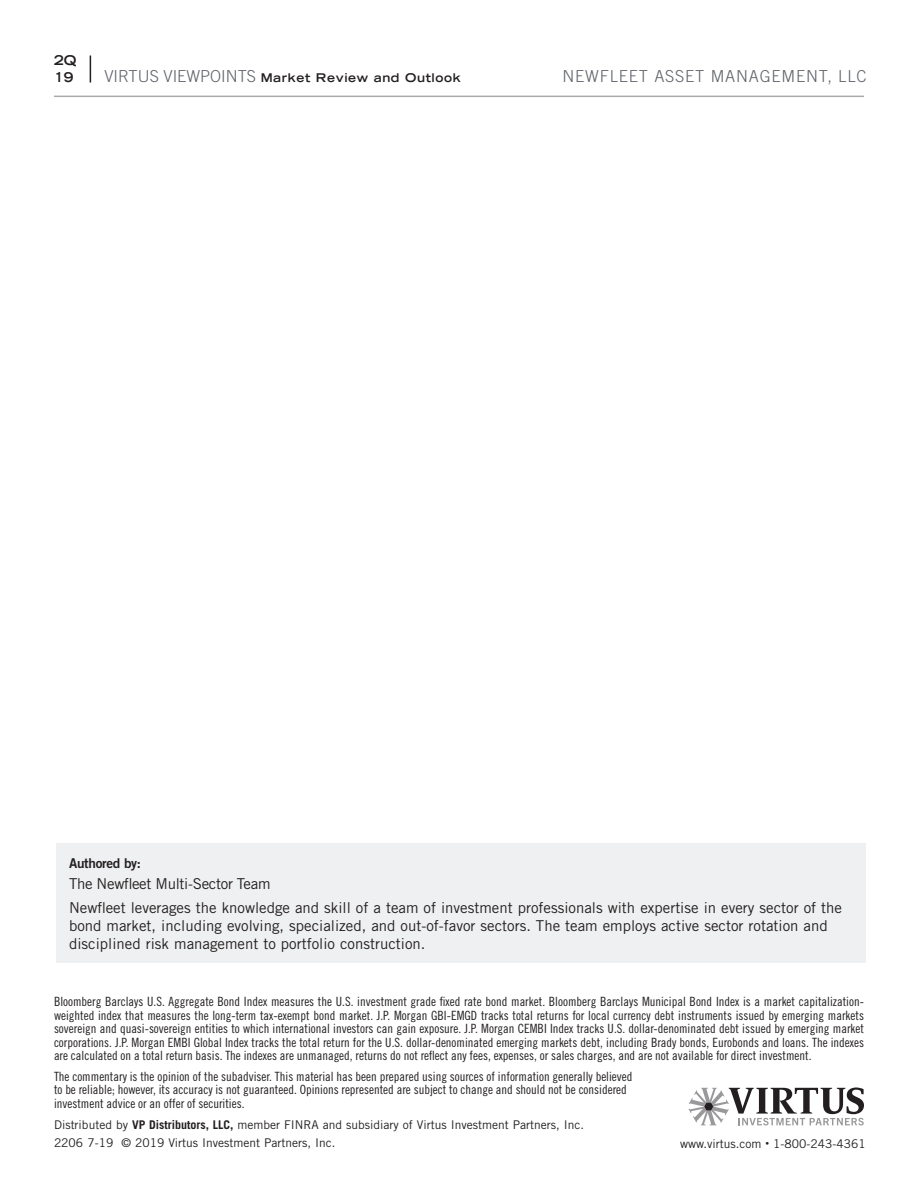
<style>
.page{position:relative;width:918px;height:1188px;background:#fff}
.page>*{position:absolute;margin:0;border:0;box-sizing:border-box;transform-origin:0 0}
.t1{font:300 16.5px "Trade Gothic LT Std";letter-spacing:.05em;color:#5f6369}
.sidebar_callout{font:15px/18px "Trade Gothic";color:#231f20}
.Body_Copy{font:15px "Trade Gothic LT Std";letter-spacing:-.02em;color:#231f20}
.Body_Copy-2{font:13.5px "Trade Gothic LT Std Bd 2";letter-spacing:-.02em;color:#231f20}
.t2{font:700 expanded 13.5px/17.1px "Trade Gothic LH";color:#231f20}
.t3{font:12.75px/13.5px "Trade Gothic Cond Eighteen";color:#231f20;text-align:justify}
.t4{font:12px "Trade Gothic";color:#231f20}
.t5{font:700 expanded 12px "Trade Gothic LH";letter-spacing:.05em;color:#231f20}
.s1{font-family:"Trade Gothic LT Std";font-weight:300;font-stretch:normal;font-size:16.5px;color:#5f6369}
.s2{font-weight:700}
.s3{font-size:7.5px}
</style>
<div class="page">
<hr style="left:54px;top:96px;width:810px;height:1px;background:#a8abac">
<svg style="left:90px;top:56px;width:1px;height:26px"></svg>
<svg style="left:689px;top:1088px;width:175px;height:37px"></svg>
<div style="left:56px;top:844px;width:810px;height:119px;background:#eff0f1"></div>
<p class="t2" style="left:54px;top:51px;width:24px">2Q<br>19</p>
<p class="t5" style="left:104px;top:70px;width:358px"><span class="s1">VIRTUS VIEWPOINTS</span> Market Review and Outlook</p>
<p class="t1" style="left:563px;top:66px;width:305px">NEWFLEET ASSET MANAGEMENT, LLC</p>
<p class="Body_Copy-2" style="left:69px;top:855px;width:74px">Authored by:</p>
<p class="Body_Copy" style="left:69px;top:874px;width:203px">The Newfleet Multi-Sector Team</p>
<p class="sidebar_callout" style="left:69px;top:899px;width:775px">Newfleet leverages the knowledge and skill of a team of investment professionals with expertise in every sector of the bond market, including evolving, specialized, and out-of-favor sectors. The team employs active sector rotation and disciplined risk management to portfolio construction.</p>
<p class="t3" style="left:54px;top:995px;width:812px">Bloomberg Barclays U.S. Aggregate Bond Index measures the U.S. investment grade fixed rate bond market. Bloomberg Barclays Municipal Bond Index is a market capitalization&shy;weighted index that measures the long-term tax-exempt bond market. J.P. Morgan GBI-EMGD tracks total returns for local currency debt instruments issued by emerging markets sovereign and quasi-sovereign entities to which international investors can gain exposure. J.P. Morgan CEMBI Index tracks U.S. dollar-denominated debt issued by emerging market corporations. J.P. Morgan EMBI Global Index tracks the total return for the U.S. dollar-denominated emerging markets debt, including Brady bonds, Eurobonds and loans. The indexes are calculated on a total return basis. The indexes are unmanaged, returns do not reflect any fees, expenses, or sales charges, and are not available for direct investment.</p>
<p class="t3" style="left:54px;top:1069px;width:580px;text-align:left">The commentary is the opinion of the subadviser. This material has been prepared using sources of information generally believed to be reliable; however, its accuracy is not guaranteed. Opinions represented are subject to change and should not be considered investment advice or an offer of securities.</p>
<p class="t4" style="left:54px;top:1117px;width:532px">Distributed by <span class="s2">VP Distributors, LLC,</span> member FINRA and subsidiary of Virtus Investment Partners, Inc.</p>
<p class="t4" style="left:54px;top:1135px;width:283px">2206 7-19 © 2019 Virtus Investment Partners, Inc.</p>
<p class="t4" style="left:680px;top:1136px;width:187px">www.virtus.com <span class="s3">•</span> 1-800-243-4361</p>
</div>
